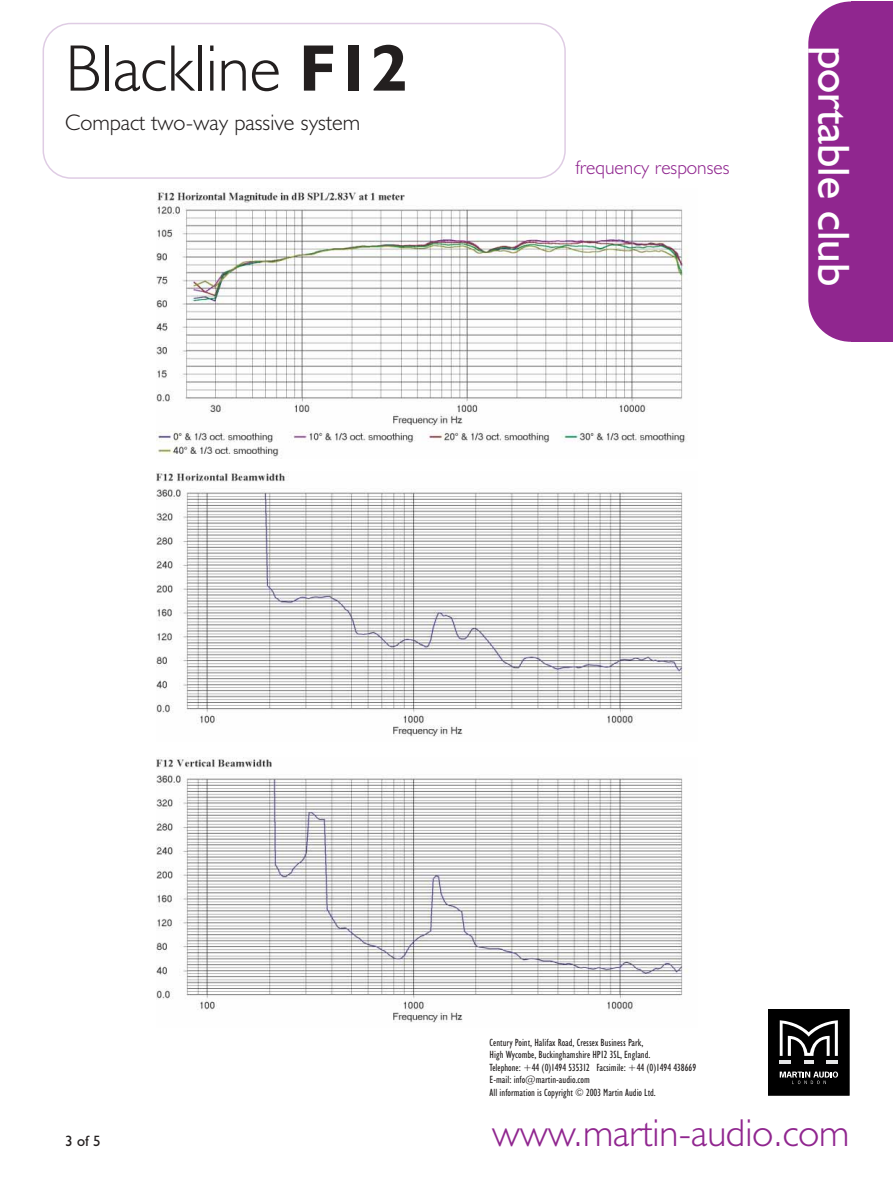
<style>
.page{position:relative;width:893px;height:1187px;background:#fff}
.page>*{position:absolute;margin:0;border:0;box-sizing:border-box;transform-origin:0 0}
.t1{font:300 66px "Humanist 521 BT";color:#231f1f}
.t2{font:45px "Humanist 521 BT";color:#fff}
.t3{font:300 39px "Humanist 521 BT";color:#90268f}
.t4{font:300 22.5px "Humanist 521 BT";color:#231f1f}
.t5{font:300 19.5px "Humanist 521 BT";color:#90268f}
.t6{font:15px "Humanist 521 BT";color:#231f1f}
.t7{font:condensed 10.5px/12.6px "Humanist 521 BT";color:#231f1f}
.s1{font-weight:700}
</style>
<div class="page">
<div style="left:850px;top:2px;width:42px;height:340px;background:#90268f"></div>
<div style="left:808px;top:2px;width:84px;height:340px;background:#90268f;border-radius:43px"></div>
<svg style="left:43px;top:23px;width:523px;height:156px"></svg>
<div style="left:768px;top:1009px;width:81px;height:86px;background:#000"></div>
<svg style="left:779px;top:1020px;width:58px;height:43px"></svg>
<svg style="left:779px;top:1071px;width:59px;height:13px"></svg>
<div style="left:766px;top:1007px;width:84px;height:89px;border:1px solid #fff"></div>
<img style="left:157px;top:189px;width:531px;height:268px">
<img style="left:157px;top:472px;width:526px;height:265px">
<img style="left:157px;top:757px;width:530px;height:266px">
<h1 class="t1" style="left:65px;top:44px;width:344px">Blackline <span class="s1">F12</span></h1>
<h3 class="t4" style="left:65px;top:114px;width:296px">Compact two-way passive system</h3>
<h3 class="t5" style="left:576px;top:160px;width:155px">frequency responses</h3>
<h2 class="t2" style="left:850px;top:46px;width:242px;rotate:90deg">portable club</h2>
<h3 class="t6" style="left:65px;top:1135px;width:37px">3 of 5</h3>
<p class="t7" style="left:489px;top:1036px;width:208px">Century Point, Halifax Road, Cressex Business Park,<br>High Wycombe, Buckinghamshire HP12 3SL, England.<br>Telephone: +44 (0)1494 535312 Facsimile: +44 (0)1494 438669<br>E-mail: info@martin-audio.com<br>All information is Copyright © 2003 Martin Audio Ltd.</p>
<h3 class="t3" style="left:492px;top:1117px;width:358px">www.martin-audio.com</h3>
</div>
